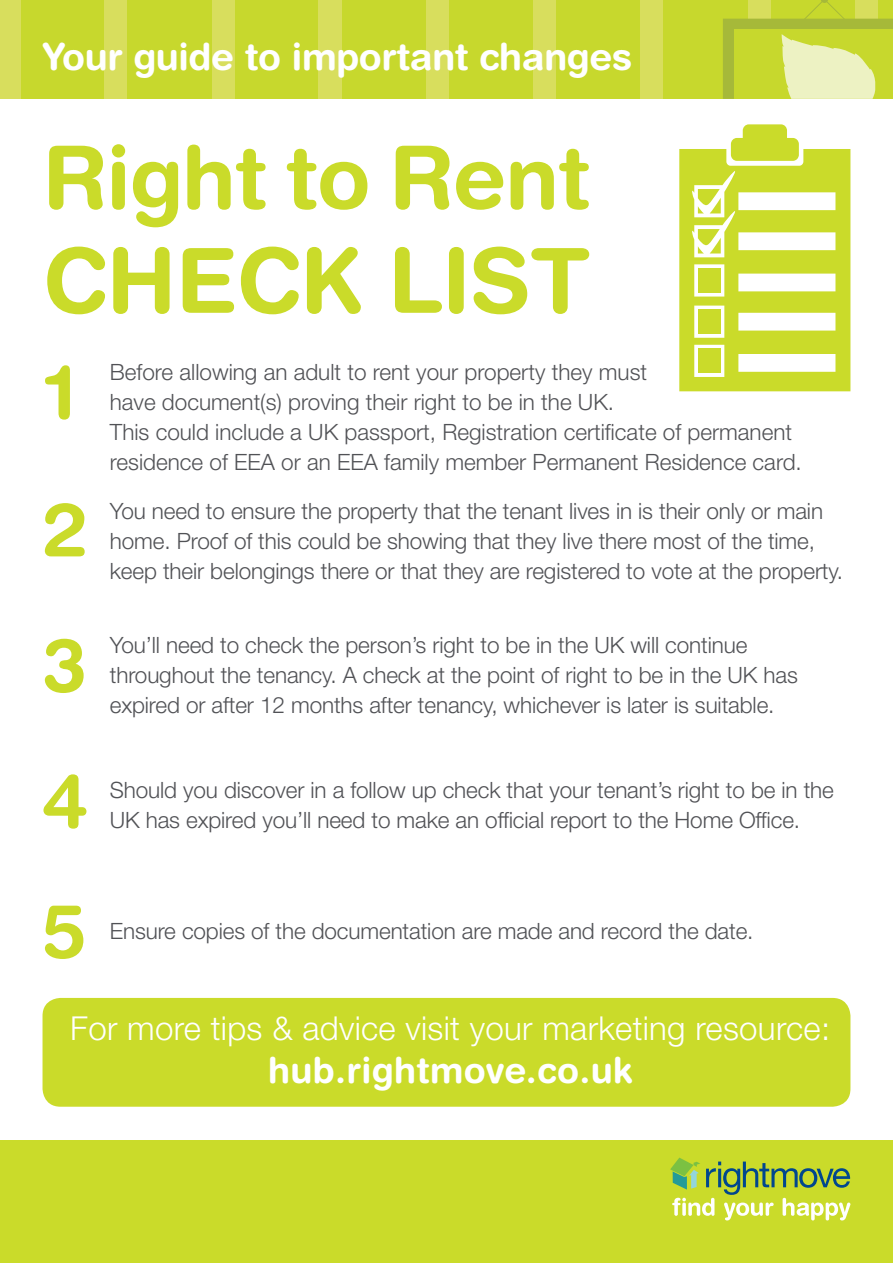
<style>
.page{position:relative;width:893px;height:1263px;background:#fff}
.page>*{position:absolute;margin:0;border:0;box-sizing:border-box;transform-origin:0 0}
.body{font:700 89.85px "Helvetica Rounded LT Std";letter-spacing:-.01em;color:#cadb2a}
.body-2{font:700 87.3px "Helvetica Rounded LT Std";letter-spacing:-.01em;color:#cadb2a}
.body-3{font:700 75px "Helvetica Rounded LT Std";color:#cadb2a}
.body-4{font:700 37.5px "Helvetica Rounded LT Std";letter-spacing:-.01em;color:#fff}
.body-5{font:700 36px "Helvetica Rounded LT Std";letter-spacing:.01em;color:#fff}
.body-6{font:300 33px "Helvetica Neue LT Std";letter-spacing:.01em;color:#fff}
.body-7{font:300 22.5px/30px "Helvetica Neue LT Std";letter-spacing:-.005em;color:#515256}
</style>
<div class="page">
<div style="left:0;top:0;width:893px;height:99px;background:#c7d82d"></div>
<div style="left:0;top:0;width:20px;height:99px;background:#d8de5d"></div>
<div style="left:104px;top:0;width:23px;height:99px;background:#d8de5d"></div>
<div style="left:212px;top:0;width:23px;height:99px;background:#d8de5d"></div>
<div style="left:319px;top:0;width:23px;height:99px;background:#d8de5d"></div>
<div style="left:426px;top:0;width:23px;height:99px;background:#d8de5d"></div>
<div style="left:533px;top:0;width:23px;height:99px;background:#d8de5d"></div>
<div style="left:640px;top:0;width:23px;height:99px;background:#d8de5d"></div>
<svg style="left:723px;top:0;width:170px;height:99px"></svg>
<div style="left:0;top:1140px;width:893px;height:123px;background:#cadb2a"></div>
<svg style="left:670px;top:1157px;width:180px;height:63px"></svg>
<div style="left:43px;top:998px;width:807px;height:109px;background:#cadb2a;border-radius:18px"></div>
<svg style="left:679px;top:149px;width:171px;height:242px"></svg>
<div style="left:731px;top:138px;width:68px;height:23px;background:#cadb2a;border-radius:6px"></div>
<div style="left:743px;top:124px;width:44px;height:26px;background:#cadb2a;border-radius:6px"></div>
<p class="body-4" style="left:43px;top:34px;width:591px">Your guide to important changes</p>
<p class="body-2" style="left:43px;top:125px;width:549px">Right to Rent</p>
<p class="body" style="left:43px;top:226px;width:549px">CHECK LIST</p>
<p class="body-3" style="left:46px;top:346px;width:32px">1</p>
<p class="body-3" style="left:43px;top:484px;width:46px">2</p>
<p class="body-3" style="left:43px;top:620px;width:46px">3</p>
<p class="body-3" style="left:43px;top:755px;width:47px">4</p>
<p class="body-7" style="left:110px;top:356px;width:539px">Before allowing an adult to rent your property they must</p>
<p class="body-7" style="left:110px;top:386px;width:506px">have document(s) proving their right to be in the UK.</p>
<p class="body-7" style="left:110px;top:416px;width:693px">This could include a UK passport, Registration certificate of permanent residence of EEA or an EEA family member Permanent Residence card.</p>
<p class="body-7" style="left:110px;top:496px;width:735px">You need to ensure the property that the tenant lives in is their only or main home. Proof of this could be showing that they live there most of the time, keep their belongings there or that they are registered to vote at the property.</p>
<p class="body-7" style="left:110px;top:630px;width:689px">You’ll need to check the person’s right to be in the UK will continue throughout the tenancy. A check at the point of right to be in the UK has expired or after 12 months after tenancy, whichever is later is suitable.</p>
<p class="body-7" style="left:110px;top:774px;width:726px">Should you discover in a follow up check that your tenant’s right to be in the<br>UK has expired you’ll need to make an official report to the Home Office.</p>
<p class="body-3" style="left:43px;top:886px;width:46px">5</p>
<p class="body-7" style="left:110px;top:915px;width:645px">Ensure copies of the documentation are made and record the date.</p>
<p class="body-6" style="left:70px;top:1008px;width:761px">For more tips &amp; advice visit your marketing resource:</p>
<p class="body-5" style="left:268px;top:1049px;width:366px">hub.rightmove.co.uk</p>
</div>
